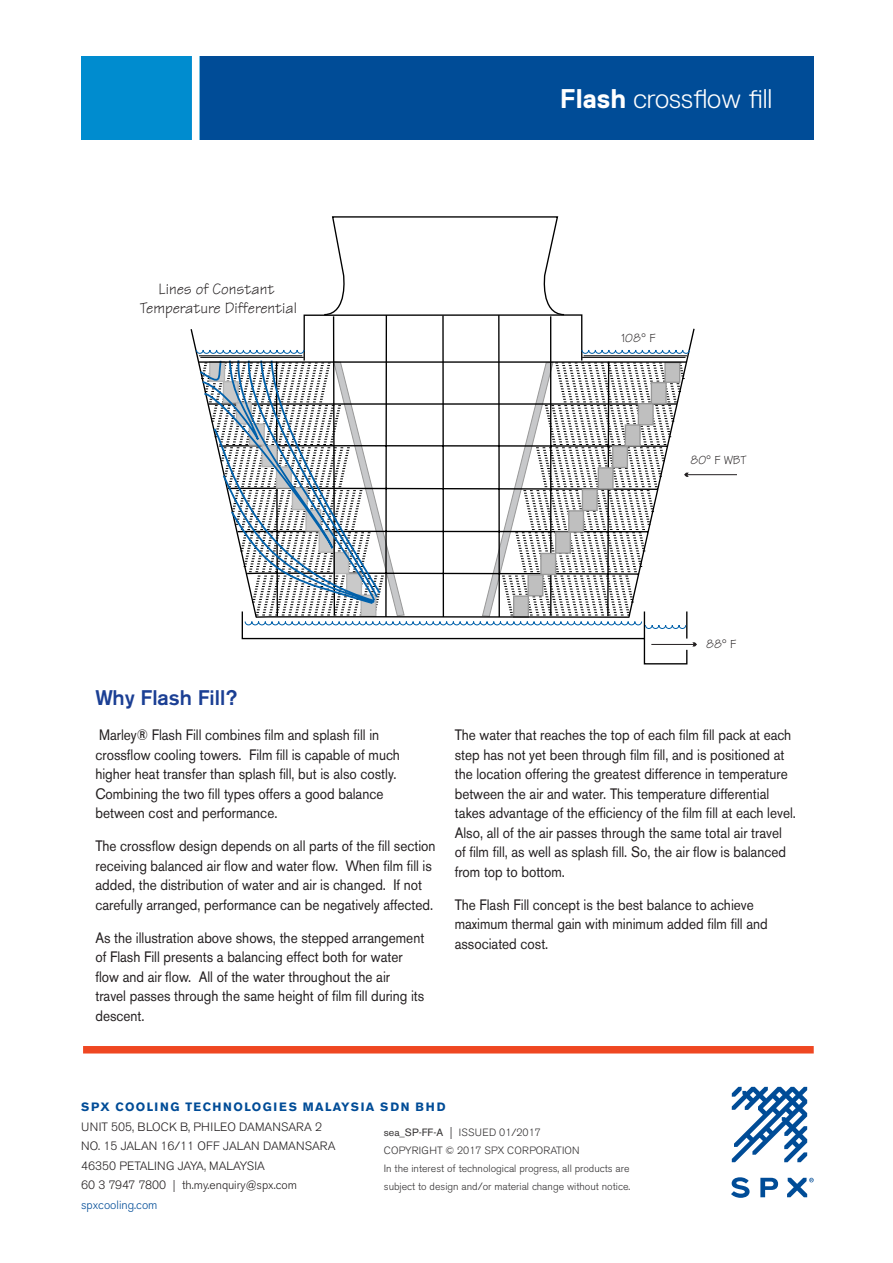
<style>
.page{position:relative;width:893px;height:1263px;background:#fff}
.page>*{position:absolute;margin:0;border:0;box-sizing:border-box;transform-origin:0 0}
.t1{font:300 27px "Replica Std";color:#fff}
.t2{font:500 21px "Akzidenz Grotesk BE";color:#1b3f94}
.t3{font:16.05px/19.2px "Tekton";color:#231f20;text-align:center}
.Body_text{font:15px/19.5px "Akzidenz Grotesk BE";color:#231f20;scale:.9 1}
.t4{font:12.6px "Tekton";color:#231f20}
.Back_Cover_Contact_I{font:300 12px "Akzidenz Grotesk BE";color:#231f20}
.Back_Cover_Sub-Headl{font:700 12px "Akzidenz Grotesk BE";letter-spacing:.11em;color:#004c97}
.Back_Cover_Contact_I-2{font:300 12px "Akzidenz Grotesk BE";color:#004c97}
.t5{font:300 10.5px "Akzidenz Grotesk BE";color:#312f30}
.t6{font:300 10.5px/18px "Akzidenz Grotesk BE";letter-spacing:.02em;color:#312f30}
.s1{font-weight:700}
.s2{color:#312f30}
.s3{font-weight:400}
.s4{font-size:12px}
</style>
<div class="page">
<svg style="left:325px;top:216px;width:371px;height:260px"></svg>
<svg style="left:190px;top:314px;width:498px;height:351px"></svg>
<svg style="left:196px;top:349px;width:494px;height:280px"></svg>
<hr style="left:584px;top:355px;width:103px;height:1px;background:#000">
<hr style="left:582px;top:357px;width:103px;height:1px;background:#000">
<svg style="left:201px;top:315px;width:204px;height:46px"></svg>
<svg style="left:198px;top:361px;width:490px;height:258px"></svg>
<hr style="left:651px;top:644px;width:44px;height:1px;background:#231f20">
<svg style="left:692px;top:642px;width:5px;height:5px"></svg>
<hr style="left:686px;top:474px;width:51px;height:1px;background:#231f20">
<svg style="left:481px;top:361px;width:208px;height:256px"></svg>
<div style="left:83px;top:1046px;width:731px;height:7px;background:#ef4722"></div>
<svg style="left:732px;top:1087px;width:75px;height:75px"></svg>
<svg style="left:731px;top:1177px;width:19px;height:21px"></svg>
<svg style="left:760px;top:1178px;width:18px;height:19px"></svg>
<svg style="left:787px;top:1178px;width:27px;height:19px"></svg>
<div style="left:184px;top:56px;width:630px;height:84px;background:#004c97"></div>
<div style="left:81px;top:56px;width:118px;height:84px;background:#008ccf"></div>
<div style="left:192px;top:54px;width:7px;height:92px;background:#fff"></div>
<svg style="left:642px;top:333px;width:4px;height:4px"></svg>
<p class="t3" style="left:140px;top:279px;width:159px">Lines of Constant<br>Temperature Differential</p>
<p class="t1" style="left:560px;top:84px;width:214px"><span class="s1">Flash</span> crossflow fill</p>
<p class="t4" style="left:621px;top:330px;width:36px">108 F</p>
<p class="t4" style="left:690px;top:452px;width:58px">80 F WBT</p>
<p class="t2" style="left:95px;top:685px;width:143px">Why Flash Fill?</p>
<p class="Body_text" style="left:95px;top:725px;width:340px">Marley® Flash Fill combines film and splash fill in crossflow cooling towers. Film fill is capable of much higher heat transfer than splash fill, but is also costly.<br>Combining the two fill types offers a good balance between cost and performance.</p>
<p class="Body_text" style="left:95px;top:836px;width:379px">The crossflow design depends on all parts of the fill section receiving balanced air flow and water flow. When film fill is added, the distribution of water and air is changed. If not carefully arranged, performance can be negatively affected.</p>
<p class="Body_text" style="left:95px;top:928px;width:367px">As the illustration above shows, the stepped arrangement of Flash Fill presents a balancing effect both for water flow and air flow. All of the water throughout the air travel passes through the same height of film fill during its descent.</p>
<p class="t4" style="left:706px;top:636px;width:32px">88 F</p>
<p class="Body_text" style="left:455px;top:725px;width:381px">The water that reaches the top of each film fill pack at each step has not yet been through film fill, and is positioned at the location offering the greatest difference in temperature between the air and water. This temperature differential takes advantage of the efficiency of the film fill at each level.<br>Also, all of the air passes through the same total air travel of film fill, as well as splash fill. So, the air flow is balanced from top to bottom.</p>
<p class="Body_text" style="left:455px;top:895px;width:349px">The Flash Fill concept is the best balance to achieve maximum thermal gain with minimum added film fill and associated cost.</p>
<p class="Back_Cover_Sub-Headl" style="left:81px;top:1100px;width:366px">SPX COOLING TECHNOLOGIES MALAYSIA SDN BHD</p>
<p class="Back_Cover_Contact_I" style="left:81px;top:1120px;width:243px">UNIT 505, BLOCK B, PHILEO DAMANSARA 2</p>
<p class="Back_Cover_Contact_I" style="left:81px;top:1139px;width:256px">NO. 15 JALAN 16/11 OFF JALAN DAMANSARA</p>
<p class="Back_Cover_Contact_I" style="left:81px;top:1159px;width:185px">46350 PETALING JAYA, MALAYSIA</p>
<p class="Back_Cover_Contact_I" style="left:81px;top:1178px;width:218px">60 3 7947 7800 <span class="s2">|</span> th.my.enquiry@spx.com</p>
<p class="Back_Cover_Contact_I-2" style="left:81px;top:1198px;width:78px">spxcooling.com</p>
<p class="t6" style="left:384px;top:1124px;width:197px"><span class="s3">sea_SP-FF-A</span> <span class="s4">|</span> ISSUED 01/2017<br>COPYRIGHT © 2017 SPX CORPORATION</p>
<p class="t5" style="left:384px;top:1162px;width:247px">In the interest of technological progress, all products are</p>
<p class="t5" style="left:384px;top:1180px;width:248px">subject to design and/or material change without notice.</p>
</div>
